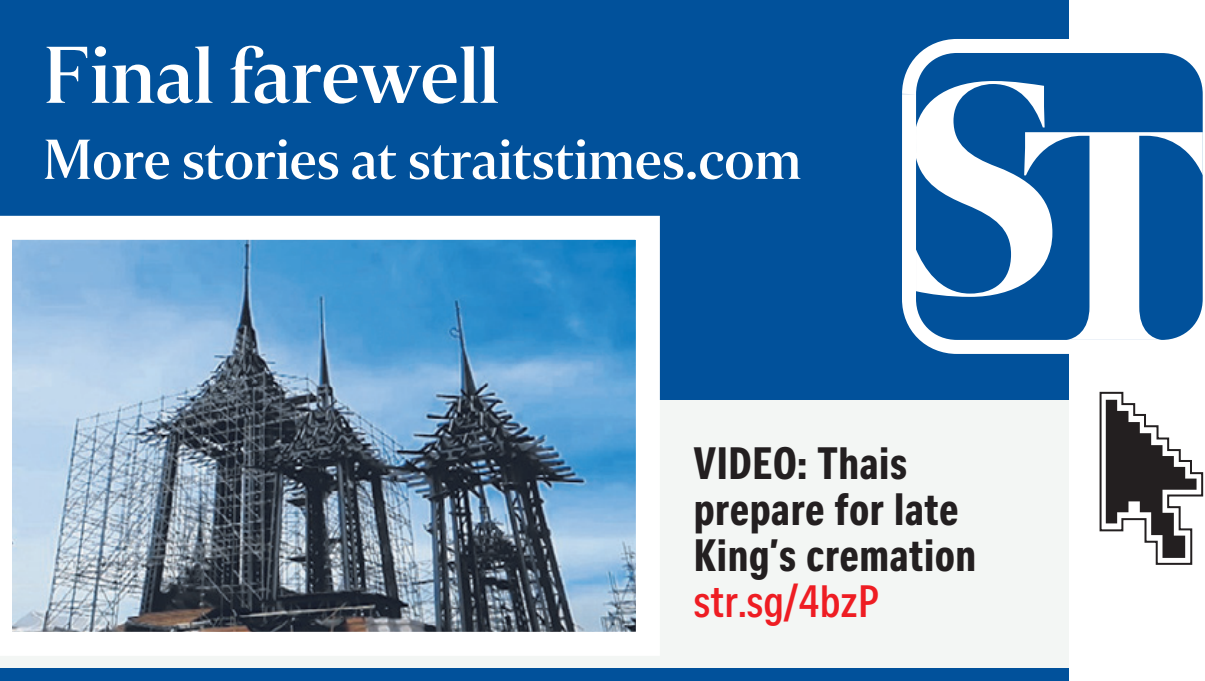
<style>
.page{position:relative;width:1205px;height:681px;background:#fff}
.page>*{position:absolute;margin:0;border:0;box-sizing:border-box;transform-origin:0 0}
.t1{font:80px "Selane ST Thirty";color:#fff}
.t2{font:56px "Selane ST Thirty";color:#fff}
.t3{font:44px/46px "Curator Head Cond ST Bold";color:#231f20}
.t4{font:700 44px "Curator Head Cond ST Semi";color:#ee1d23}
</style>
<div class="page">
<div style="left:0;top:0;width:1068px;height:680px;background:#01519b"></div>
<div style="left:0;top:399px;width:1068px;height:268px;background:#f3f6f4"></div>
<svg style="left:0;top:216px;width:659px;height:439px;background:#81a1ba"></svg>
<svg style="left:1099px;top:391px;width:104px;height:174px"></svg>
<svg style="left:902px;top:25px;width:301px;height:343px"></svg>
<div style="left:915px;top:53px;width:287px;height:287px;background:#01519b"></div>
<svg style="left:915px;top:81px;width:137px;height:216px"></svg>
<svg style="left:1023px;top:132px;width:179px;height:208px;fill:#01519b"></svg>
<h1 class="t1" style="left:43px;top:29px;width:457px">Final farewell</h1>
<p class="t2" style="left:43px;top:127px;width:759px">More stories at straitstimes.com</p>
<p class="t3" style="left:693px;top:440px;width:284px">VIDEO: Thais prepare for late<br>King’s cremation</p>
<p class="t4" style="left:693px;top:576px;width:187px">str.sg/4bzP</p>
</div>
